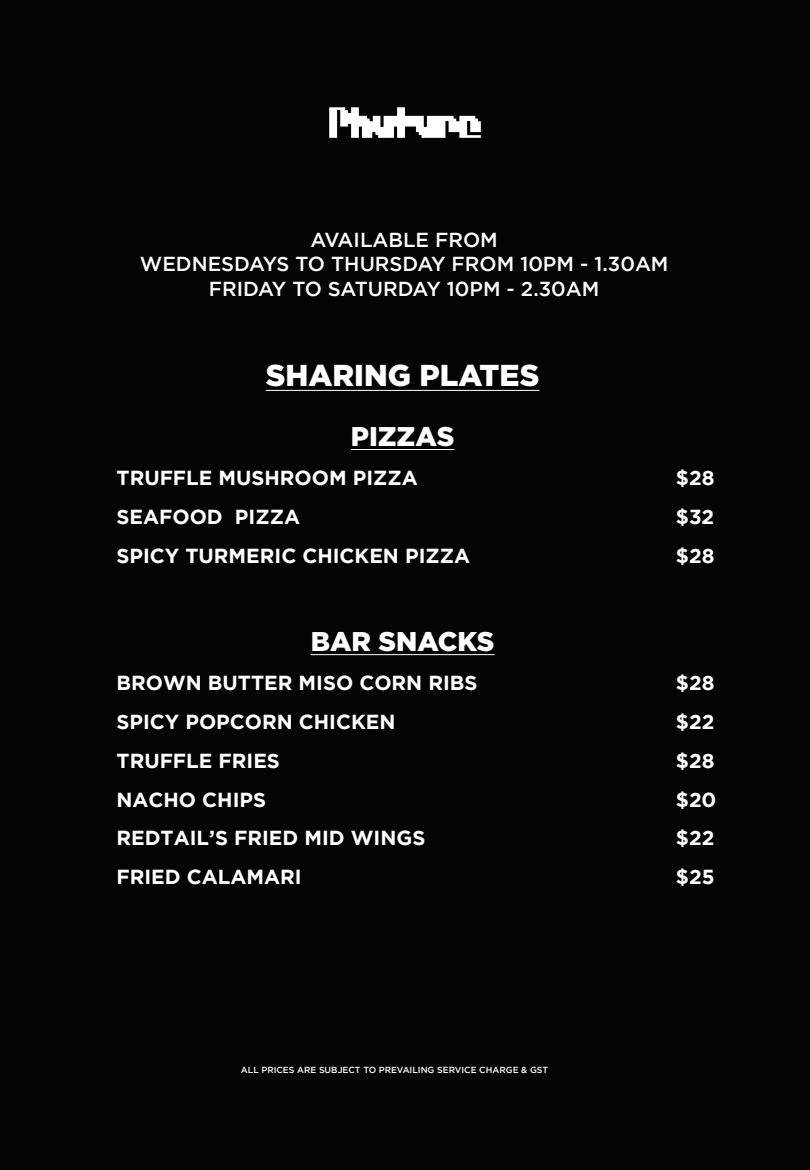
<style>
.page{position:relative;width:810px;height:1170px;background:#040503}
.page>*{position:absolute;margin:0;border:0;box-sizing:border-box;transform-origin:0 0}
.t1{font:900 30.15px "Gotham";color:#fff}
.t2{font:900 27px "Gotham";color:#fff}
.t3{font:700 20.25px "Gotham";color:#fff}
.t4{font:500 20.25px/24.3px "Gotham";color:#fff;text-align:center}
.t5{font:500 8.85px "Gotham";color:#fff}
</style>
<div class="page">
<hr style="left:266px;top:390px;width:273px;height:1px;background:#fff">
<hr style="left:351px;top:449px;width:103px;height:1px;background:#fff">
<hr style="left:311px;top:654px;width:184px;height:1px;background:#fff">
<img style="left:329px;top:107px;width:152px;height:31px">
<p class="t4" style="left:140px;top:227px;width:530px">AVAILABLE FROM<br>WEDNESDAYS TO THURSDAY FROM 10PM - 1.30AM<br>FRIDAY TO SATURDAY 10PM - 2.30AM</p>
<h1 class="t1" style="left:266px;top:358px;width:275px">SHARING PLATES</h1>
<h2 class="t2" style="left:351px;top:421px;width:105px">PIZZAS</h2>
<p class="t3" style="left:117px;top:466px;width:303px">TRUFFLE MUSHROOM PIZZA</p>
<p class="t3" style="left:676px;top:466px;width:40px">$28</p>
<p class="t3" style="left:117px;top:505px;width:185px">SEAFOOD PIZZA</p>
<p class="t3" style="left:676px;top:505px;width:40px">$32</p>
<p class="t3" style="left:117px;top:544px;width:355px">SPICY TURMERIC CHICKEN PIZZA</p>
<p class="t3" style="left:676px;top:544px;width:40px">$28</p>
<h2 class="t2" style="left:311px;top:626px;width:185px">BAR SNACKS</h2>
<p class="t3" style="left:117px;top:671px;width:362px">BROWN BUTTER MISO CORN RIBS</p>
<p class="t3" style="left:676px;top:671px;width:40px">$28</p>
<p class="t3" style="left:117px;top:710px;width:280px">SPICY POPCORN CHICKEN</p>
<p class="t3" style="left:676px;top:710px;width:40px">$22</p>
<p class="t3" style="left:117px;top:749px;width:165px">TRUFFLE FRIES</p>
<p class="t3" style="left:676px;top:749px;width:40px">$28</p>
<p class="t3" style="left:117px;top:788px;width:151px">NACHO CHIPS</p>
<p class="t3" style="left:676px;top:788px;width:42px">$20</p>
<p class="t3" style="left:117px;top:827px;width:310px">REDTAIL’S FRIED MID WINGS</p>
<p class="t3" style="left:676px;top:827px;width:40px">$22</p>
<p class="t3" style="left:117px;top:865px;width:187px">FRIED CALAMARI</p>
<p class="t3" style="left:676px;top:865px;width:40px">$25</p>
<p class="t5" style="left:241px;top:1065px;width:309px">ALL PRICES ARE SUBJECT TO PREVAILING SERVICE CHARGE &amp; GST</p>
</div>
